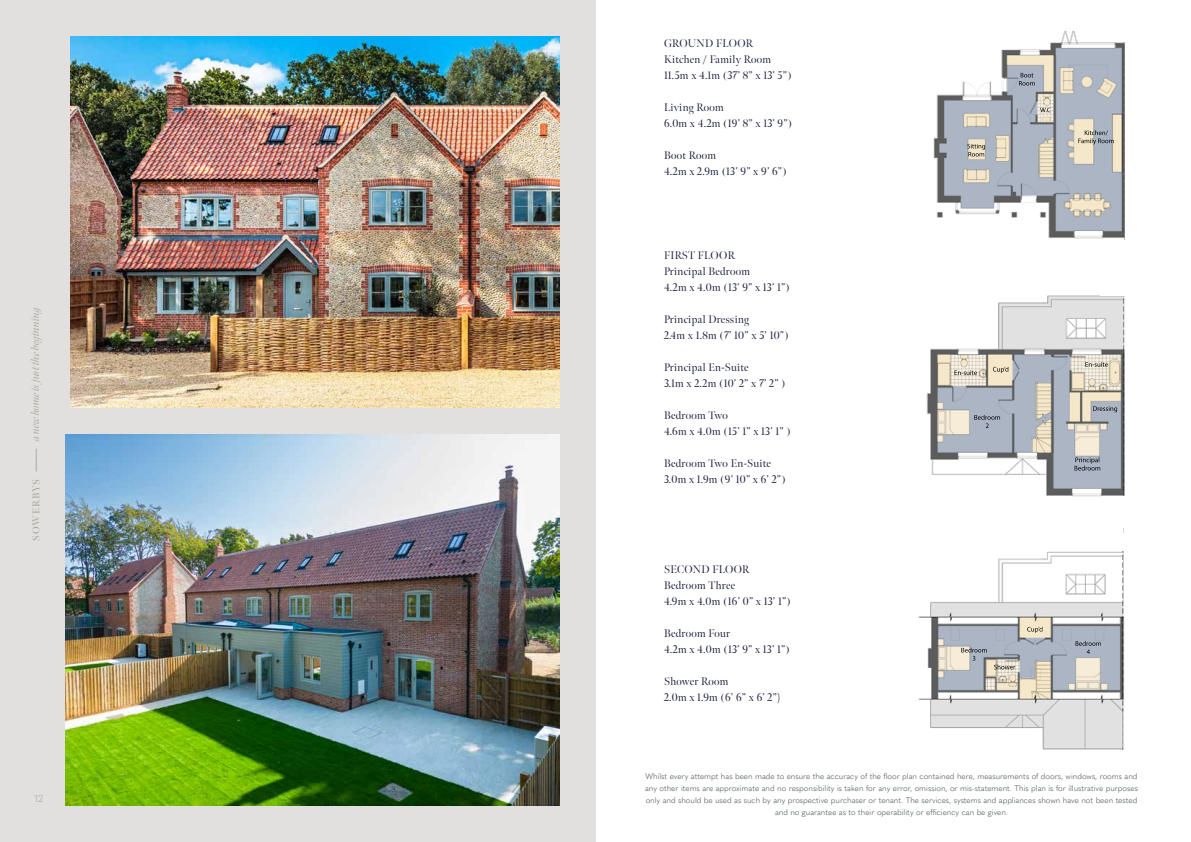
<style>
.page{position:relative;width:1191px;height:842px;background:#fff}
.page>*{position:absolute;margin:0;border:0;box-sizing:border-box;transform-origin:0 0}
.t1{font:11px/16px "Meno Banner";letter-spacing:.025em;color:#1b1f3e}
.t2{font:11px/16px "Meno Banner";letter-spacing:.025em;color:#1a1e3b}
.t3{font:italic 11px "Meno Banner";letter-spacing:-.01em;color:#ada8a0}
.t4{font:600 10px "Meno Banner";letter-spacing:.08em;color:#ada8a0}
.t5{font:300 10px "Quasimoda";color:#ada8a0}
.t6{font:300 8px/12px "Quasimoda";color:#3e4b47;text-align:center}
.s1{font-family:"Montserrat";font-weight:300}
</style>
<div class="page">
<div style="left:0;top:0;width:595px;height:842px;background:#e2e0df"></div>
<svg style="left:36px;top:449px;width:1px;height:22px"></svg>
<img style="left:933px;top:30px;width:192px;height:210px">
<img style="left:927px;top:295px;width:198px;height:202px">
<img style="left:918px;top:528px;width:207px;height:222px">
<div style="left:1097px;top:13px;width:29px;height:29px;background:#fff"></div>
<div style="left:1109px;top:534px;width:29px;height:17px;background:#fff"></div>
<div style="left:1109px;top:496px;width:29px;height:31px;background:#fff"></div>
<img style="left:71px;top:36px;width:488px;height:371px">
<img style="left:65px;top:434px;width:494px;height:372px">
<h1 class="t3" style="left:29px;top:441px;width:138px;rotate:-90deg">a new home is just the beginning</h1>
<p class="t4" style="left:30px;top:541px;width:63px;rotate:-90deg">SOWERBYS</p>
<p class="t5" style="left:35px;top:791px;width:10px">12</p>
<h1 class="t1" style="left:664px;top:36px;width:129px">GROUND FLOOR<br>Kitchen / Family Room<br>11.5m x 4.1m (37’ 8” x 13’ 5”)</h1>
<h1 class="t1" style="left:664px;top:100px;width:130px">Living Room<br>6.0m x 4.2m (19’ 8” x 13’ 9”)</h1>
<h1 class="t1" style="left:664px;top:148px;width:124px">Boot Room<br>4.2m x 2.9m (13’ 9” x 9’ 6”)</h1>
<h1 class="t1" style="left:664px;top:248px;width:127px">FIRST FLOOR<br>Principal Bedroom<br>4.2m x 4.0m (13’ 9” x 13’ 1”)</h1>
<h1 class="t1" style="left:664px;top:312px;width:126px">Principal Dressing<br>2.4m x 1.8m (7’ 10” x 5’ 10”)</h1>
<h1 class="t1" style="left:664px;top:360px;width:123px">Principal En-Suite<br>3.1m x 2.2m (10’ 2” x 7’ 2” )</h1>
<h1 class="t1" style="left:664px;top:408px;width:128px">Bedroom Two<br>4.6m x 4.0m (15’ 1” x 13’ 1” )</h1>
<h1 class="t1" style="left:664px;top:456px;width:123px">Bedroom Two En-Suite<br>3.0m x 1.9m (9’ 10” x 6’ 2”)</h1>
<h1 class="t2" style="left:664px;top:562px;width:128px">SECOND FLOOR<br>Bedroom Three<br>4.9m x 4.0m (16’ 0” x 13’ 1”)</h1>
<h1 class="t2" style="left:664px;top:626px;width:127px">Bedroom Four<br>4.2m x 4.0m (13’ 9” x 13’ 1”)</h1>
<h1 class="t2" style="left:664px;top:674px;width:118px">Shower Room<br>2.0m x 1.9m (6’ 6” x 6’ 2”<span class="s1">)</span></h1>
<p class="t6" style="left:645px;top:769px;width:494px">Whilst every attempt has been made to ensure the accuracy of the floor plan contained here, measurements of doors, windows, rooms and any other items are approximate and no responsibility is taken for any error, omission, or mis-statement. This plan is for illustrative purposes only and should be used as such by any prospective purchaser or tenant. The services, systems and appliances shown have not been tested and no guarantee as to their operability or efficiency can be given.</p>
</div>
